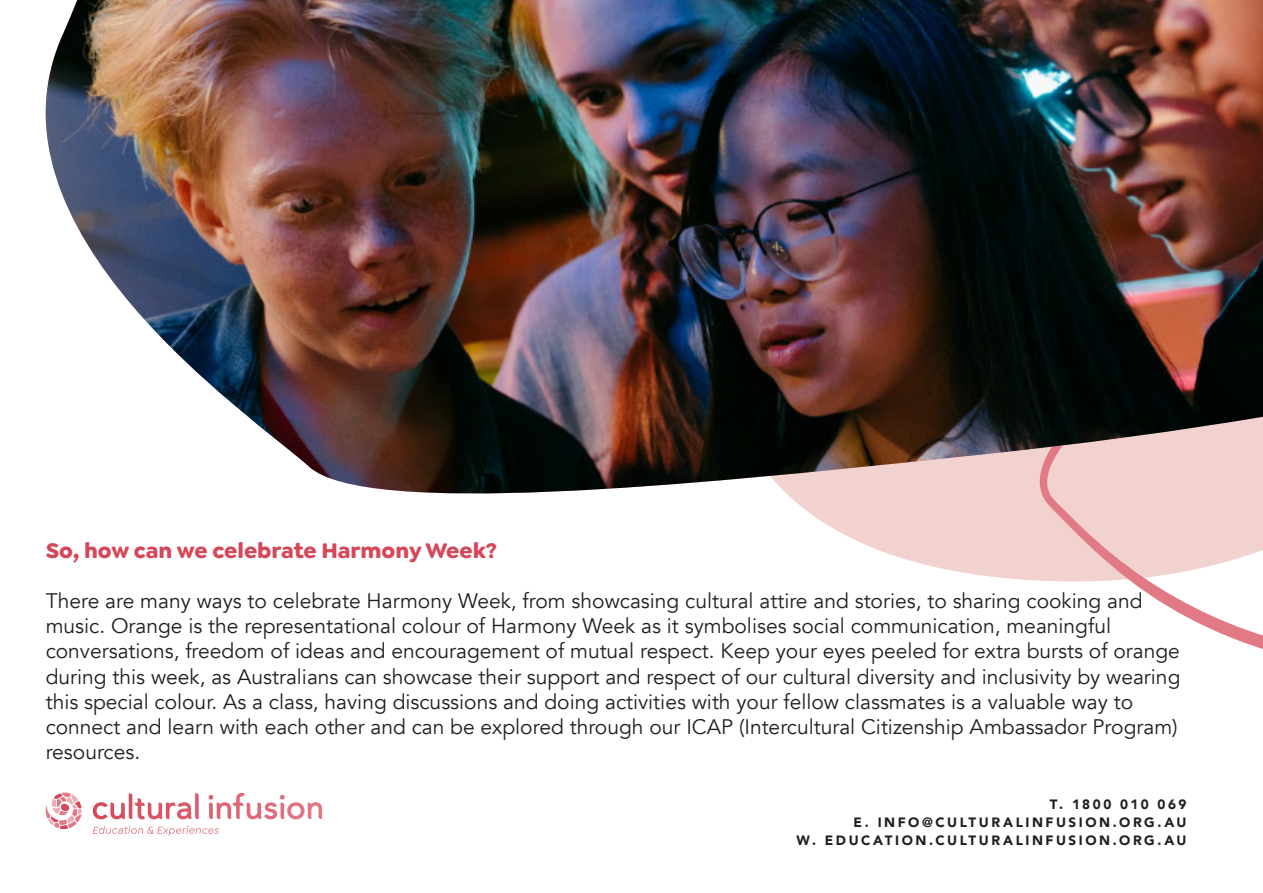
<style>
.page{position:relative;width:1263px;height:893px;background:#fff}
.page>*{position:absolute;margin:0;border:0;box-sizing:border-box;transform-origin:0 0}
.t1{font:700 22.5px "Goldplay";color:#d64759}
.t2{font:21px/25.2px "Avenir";color:#231f20}
.body_text{font:900 13.5px "Avenir";letter-spacing:.19em;color:#231f20}
</style>
<div class="page">
<svg style="left:816px;top:517px;width:211px;height:63px;fill:#f2d2ce"></svg>
<svg style="left:1027px;top:517px;width:236px;height:132px"></svg>
<img style="left:45px;top:0;width:1218px;height:517px">
<svg style="left:93px;top:826px;width:126px;height:10px"></svg>
<svg style="left:46px;top:793px;width:36px;height:36px"></svg>
<svg style="left:209px;top:793px;width:113px;height:26px"></svg>
<svg style="left:93px;top:793px;width:106px;height:26px"></svg>
<p class="t1" style="left:46px;top:535px;width:453px">So, how can we celebrate Harmony Week?</p>
<p class="t2" style="left:46px;top:588px;width:1136px">There are many ways to celebrate Harmony Week, from showcasing cultural attire and stories, to sharing cooking and music. Orange is the representational colour of Harmony Week as it symbolises social communication, meaningful conversations, freedom of ideas and encouragement of mutual respect. Keep your eyes peeled for extra bursts of orange during this week, as Australians can showcase their support and respect of our cultural diversity and inclusivity by wearing this special colour. As a class, having discussions and doing activities with your fellow classmates is a valuable way to connect and learn with each other and can be explored through our ICAP (Intercultural Citizenship Ambassador Program) resources.</p>
<p class="body_text" style="left:1050px;top:792px;width:138px">T. 1800 010 069</p>
<p class="body_text" style="left:853px;top:810px;width:334px">E. INFO@CULTURALINFUSION.ORG.AU</p>
<p class="body_text" style="left:796px;top:828px;width:391px">W. EDUCATION.CULTURALINFUSION.ORG.AU</p>
</div>
